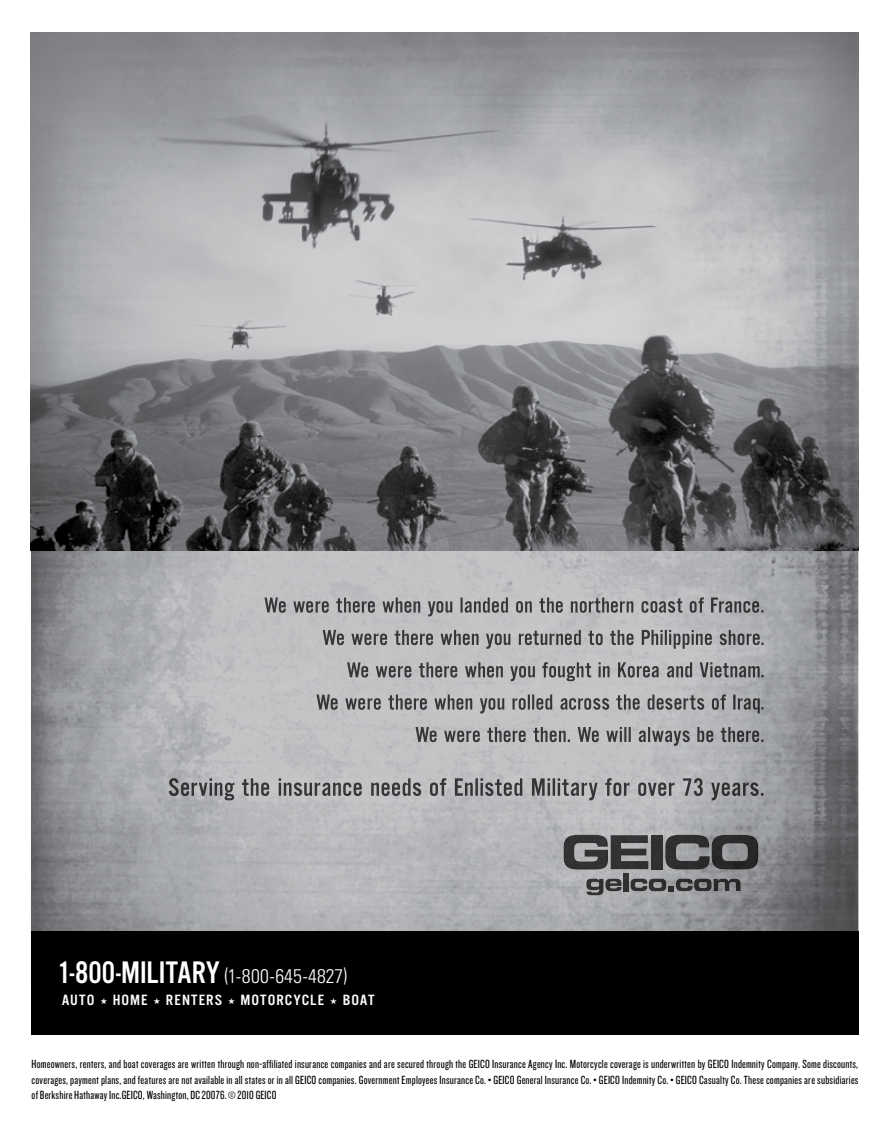
<style>
.page{position:relative;width:891px;height:1134px;background:#fff}
.page>*{position:absolute;margin:0;border:0;box-sizing:border-box;transform-origin:0 0}
.t1{font:300 condensed 19.65px "Univers";letter-spacing:.005em;color:#fff}
.t2{font:15.45px "Alternate Gothic EF No Three";letter-spacing:.06em;color:#fff;scale:1.1 1}
.t3{font:12.3px/15.5px "Knockout HTF28 Junior Featherwt";letter-spacing:.015em;color:#000;text-align:justify}
.s1{font-family:"Alternate Gothic EF No Three";font-weight:400;font-stretch:normal;font-size:32.4px}
</style>
<div class="page">
<img style="left:31px;top:551px;width:827px;height:380px">
<img style="left:31px;top:32px;width:827px;height:519px">
<img style="left:564px;top:835px;width:44px;height:35px">
<img style="left:611px;top:835px;width:37px;height:34px">
<img style="left:652px;top:835px;width:10px;height:34px">
<img style="left:665px;top:835px;width:45px;height:35px">
<img style="left:712px;top:835px;width:46px;height:35px">
<svg style="left:759px;top:862px;width:7px;height:7px"></svg>
<img style="left:586px;top:879px;width:18px;height:16px">
<img style="left:605px;top:879px;width:17px;height:12px">
<svg style="left:624px;top:874px;width:4px;height:17px"></svg>
<img style="left:630px;top:879px;width:17px;height:12px">
<img style="left:649px;top:879px;width:17px;height:12px">
<svg style="left:669px;top:886px;width:5px;height:5px"></svg>
<img style="left:676px;top:879px;width:65px;height:12px">
<img style="left:264px;top:597px;width:500px;height:19px">
<img style="left:265px;top:597px;width:453px;height:16px">
<img style="left:323px;top:630px;width:441px;height:19px">
<img style="left:323px;top:630px;width:412px;height:15px">
<img style="left:347px;top:662px;width:417px;height:19px">
<img style="left:347px;top:662px;width:382px;height:16px">
<img style="left:317px;top:694px;width:447px;height:20px">
<img style="left:317px;top:694px;width:419px;height:16px">
<img style="left:415px;top:727px;width:349px;height:19px">
<img style="left:416px;top:727px;width:343px;height:15px">
<img style="left:169px;top:778px;width:594px;height:22px">
<img style="left:169px;top:778px;width:534px;height:18px">
<div style="left:31px;top:931px;width:827px;height:103px;background:#000"></div>
<h1 class="t1" style="left:57px;top:964px;width:291px"><span class="s1">1-800-MILITARY</span> (1-800-645-4827)</h1>
<p class="t2" style="left:62px;top:992px;width:286px">AUTO HOME RENTERS MOTORCYCLE BOAT</p>
<p class="t3" style="left:32px;top:1057px;width:828px">Homeowners, renters, and boat coverages are written through non-affiliated insurance companies and are secured through the GEICO Insurance Agency Inc. Motorcycle coverage is underwritten by GEICO Indemnity Company. Some discounts, coverages, payment plans, and features are not available in all states or in all GEICO companies. Government Employees Insurance Co. • GEICO General Insurance Co. • GEICO Indemnity Co. • GEICO Casualty Co. These companies are subsidiaries ofBerkshire Hathaway Inc.GEICO, Washington,DC20076. © 2010 GEICO</p>
</div>
